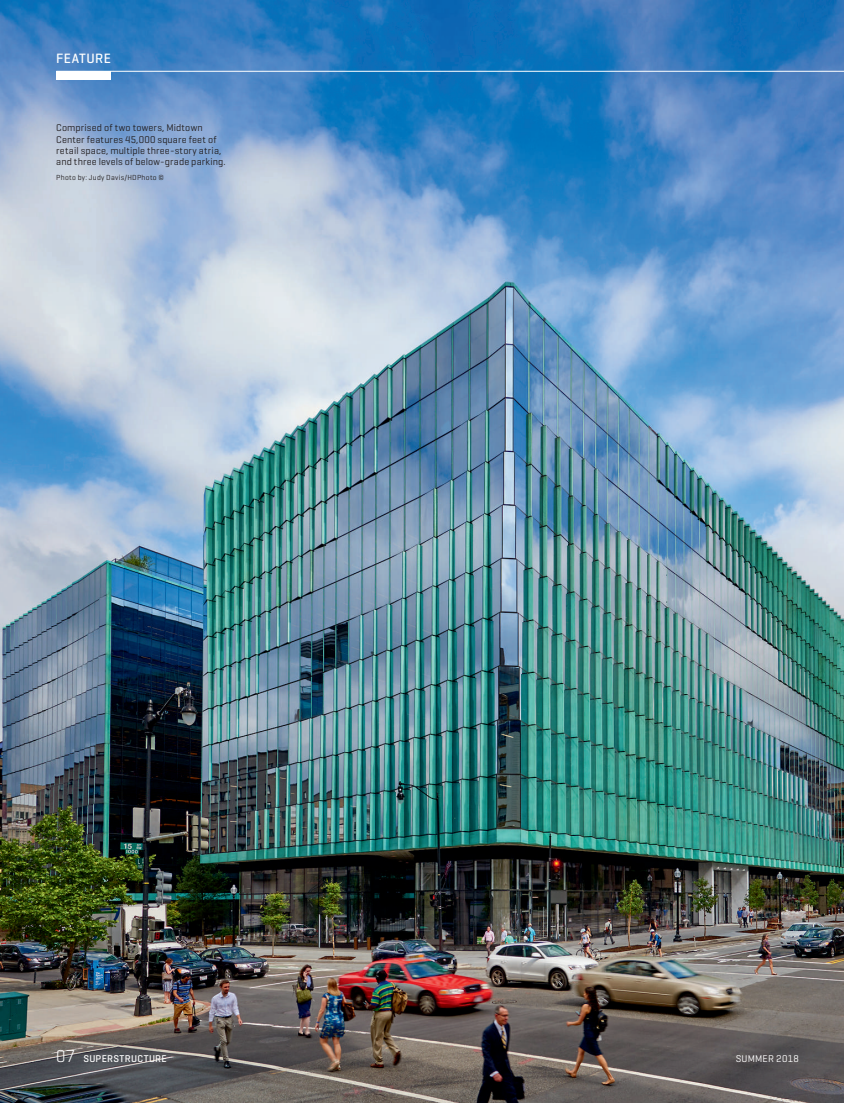
<style>
.page{position:relative;width:844px;height:1103px;background:#fff}
.page>*{position:absolute;margin:0;border:0;box-sizing:border-box;transform-origin:0 0}
.t1{font:500 13.75px "Geogrotesque";letter-spacing:.03em;color:#fff}
.t2{font:10px/11.2px "Geogrotesque";letter-spacing:.02em;color:#231f20}
.t3{font:500 10px "Geogrotesque";letter-spacing:.03em;color:#fff}
.t4{font:10px "Geogrotesque";letter-spacing:.025em;color:#fff}
.t5{font:7.5px "Geogrotesque";letter-spacing:.04em;color:#231f20}
.s1{font-weight:300;font-size:17.5px}
</style>
<div class="page">
<img style="left:0;top:0;width:844px;height:1102px">
<div style="left:56px;top:71px;width:55px;height:9px;background:#fff"></div>
<hr style="left:56px;top:71px;width:788px;height:1px;background:#fff">
<h1 class="t1" style="left:56px;top:49px;width:56px">FEATURE</h1>
<p class="t2" style="left:56px;top:122px;width:171px">Comprised of two towers, Midtown Center features 45,000 square feet of retail space, multiple three-story atria, and three levels of below-grade parking.</p>
<p class="t5" style="left:56px;top:173px;width:109px">Photo by: Judy Davis/HDPhoto ©</p>
<p class="t3" style="left:56px;top:1052px;width:112px"><span class="s1">07</span> SUPERSTRUCTURE</p>
<p class="t4" style="left:735px;top:1052px;width:65px">SUMMER 2018</p>
</div>
